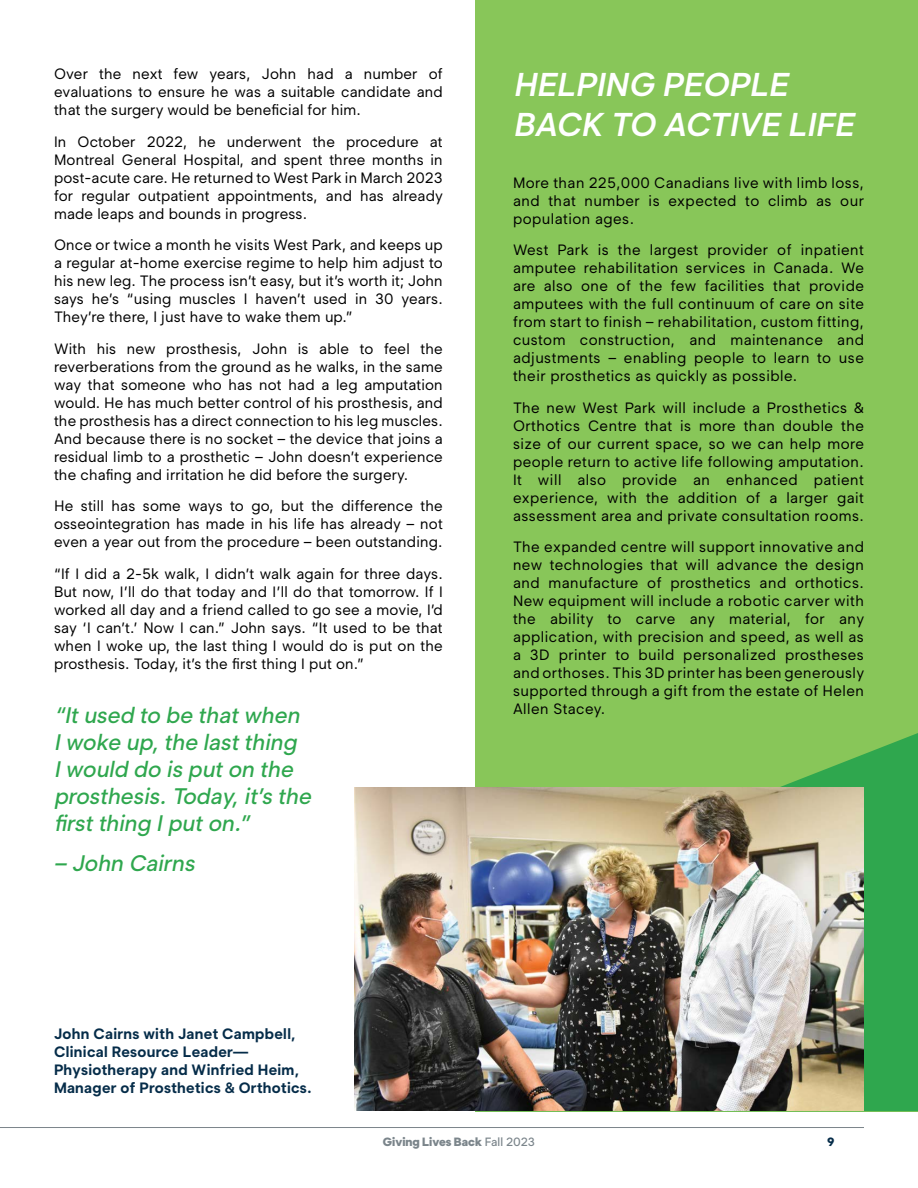
<style>
.page{position:relative;width:918px;height:1188px;background:#fff}
.page>*{position:absolute;margin:0;border:0;box-sizing:border-box;transform-origin:0 0}
.t1{font:italic 600 33px/39.6px "Segment";letter-spacing:.005em;color:#fff}
.green_quote{font:italic 500 22.5px/27px "Segment";color:#2fa74e}
.body_copy{font:15px/18px "Segment";letter-spacing:.01em;color:#000;text-align:justify}
.t2{font:700 15px/18px "Segment";letter-spacing:.02em;color:#052c49}
.t3{font:900 12px "Segment";color:#7b858b}
.t4{font:900 12px "Segment";color:#052c49}
.s1{font-weight:500}
</style>
<div class="page">
<div style="left:476px;top:0;width:442px;height:1111px;background:#88c659"></div>
<svg style="left:475px;top:733px;width:443px;height:378px;fill:#2fa74e"></svg>
<img style="left:354px;top:788px;width:510px;height:323px">
<hr style="left:0;top:1127px;width:864px;height:1px;background:#7b858b">
<p class="body_copy" style="left:54px;top:65px;width:390px">Over the next few years, John had a number of evaluations to ensure he was a suitable candidate and that the surgery would be beneficial for him.</p>
<p class="body_copy" style="left:54px;top:132px;width:390px">In October 2022, he underwent the procedure at Montreal General Hospital, and spent three months in post-acute care. He returned to West Park in March 2023 for regular outpatient appointments, and has already made leaps and bounds in progress.</p>
<p class="body_copy" style="left:54px;top:236px;width:390px">Once or twice a month he visits West Park, and keeps up a regular at-home exercise regime to help him adjust to his new leg. The process isn’t easy, but it’s worth it; John says he’s “using muscles I haven’t used in 30 years.<br>They’re there, I just have to wake them up.”</p>
<p class="body_copy" style="left:54px;top:339px;width:390px">With his new prosthesis, John is able to feel the reverberations from the ground as he walks, in the same way that someone who has not had a leg amputation would. He has much better control of his prosthesis, and the prosthesis has a direct connection to his leg muscles.<br>And because there is no socket – the device that joins a residual limb to a prosthetic – John doesn’t experience the chafing and irritation he did before the surgery.</p>
<p class="body_copy" style="left:54px;top:497px;width:390px">He still has some ways to go, but the difference the osseointegration has made in his life has already – not even a year out from the procedure – been outstanding.</p>
<p class="body_copy" style="left:54px;top:564px;width:390px">“If I did a 2-5k walk, I didn’t walk again for three days.<br>But now, I’ll do that today and I’ll do that tomorrow. If I worked all day and a friend called to go see a movie, I’d say ‘I can’t.’ Now I can.” John says. “It used to be that when I woke up, the last thing I would do is put on the prosthesis. Today, it’s the first thing I put on.”</p>
<p class="green_quote" style="left:54px;top:701px;width:258px">“It used to be that when<br>I woke up, the last thing<br>I would do is put on the prosthesis. Today, it’s the first thing I put on.”</p>
<p class="green_quote" style="left:54px;top:850px;width:142px">– John Cairns</p>
<p class="t2" style="left:54px;top:1024px;width:259px">John Cairns with Janet Campbell,<br>Clinical Resource Leader—<br>Physiotherapy and Winfried Heim,<br>Manager of Prosthetics &amp; Orthotics.</p>
<h4 class="t1" style="left:513px;top:65px;width:342px">HELPING PEOPLE<br>BACK TO ACTIVE LIFE</h4>
<p class="body_copy" style="left:513px;top:173px;width:353px">More than 225,000 Canadians live with limb loss, and that number is expected to climb as our population ages.</p>
<p class="body_copy" style="left:513px;top:241px;width:353px">West Park is the largest provider of inpatient amputee rehabilitation services in Canada. We are also one of the few facilities that provide amputees with the full continuum of care on site from start to finish – rehabilitation, custom fitting, custom construction, and maintenance and adjustments – enabling people to learn to use their prosthetics as quickly as possible.</p>
<p class="body_copy" style="left:513px;top:398px;width:353px">The new West Park will include a Prosthetics &amp; Orthotics Centre that is more than double the size of our current space, so we can help more people return to active life following amputation.<br>It will also provide an enhanced patient experience, with the addition of a larger gait assessment area and private consultation rooms.</p>
<p class="body_copy" style="left:513px;top:538px;width:353px">The expanded centre will support innovative and new technologies that will advance the design and manufacture of prosthetics and orthotics.<br>New equipment will include a robotic carver with the ability to carve any material, for any application, with precision and speed, as well as a 3D printer to build personalized prostheses and orthoses. This 3D printer has been generously supported through a gift from the estate of Helen Allen Stacey.</p>
<p class="t3" style="left:383px;top:1134px;width:154px">Giving Lives Back <span class="s1">Fall 2023</span></p>
<p class="t4" style="left:827px;top:1134px;width:9px">9</p>
</div>
